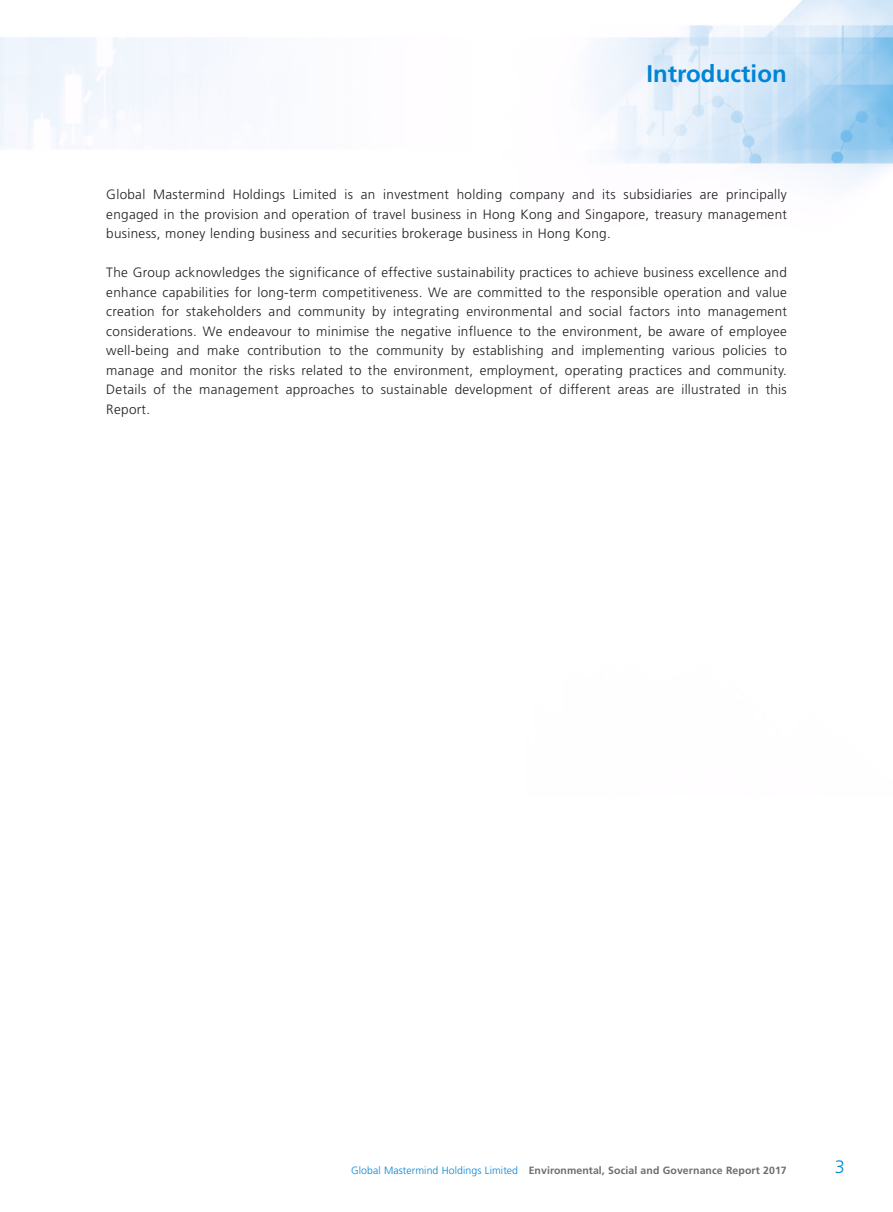
<style>
.page{position:relative;width:893px;height:1212px;background:#fff}
.page>*{position:absolute;margin:0;border:0;box-sizing:border-box;transform-origin:0 0}
.t1{font:700 24px "Frutiger LT Std";letter-spacing:.005em;color:#0085d6}
.t2{font:300 18px "Frutiger LT Std";color:#0085d6}
.Body_Text{font:300 13.5px/19.5px "Frutiger LT Std";letter-spacing:.025em;color:#231f20;text-align:justify}
.t3{font:700 10.5px "Frutiger LT Std";letter-spacing:.01em;color:#6c6d70}
.s1{font-weight:300;color:#0085d6}
</style>
<div class="page">
<img style="left:0;top:0;width:893px;height:186px">
<p class="t1" style="left:646px;top:60px;width:142px">Introduction</p>
<p class="Body_Text" style="left:106px;top:185px;width:682px">Global Mastermind Holdings Limited is an investment holding company and its subsidiaries are principally engaged in the provision and operation of travel business in Hong Kong and Singapore, treasury management business, money lending business and securities brokerage business in Hong Kong.</p>
<p class="Body_Text" style="left:106px;top:263px;width:682px">The Group acknowledges the significance of effective sustainability practices to achieve business excellence and enhance capabilities for long-term competitiveness. We are committed to the responsible operation and value creation for stakeholders and community by integrating environmental and social factors into management considerations. We endeavour to minimise the negative influence to the environment, be aware of employee well-being and make contribution to the community by establishing and implementing various policies to manage and monitor the risks related to the environment, employment, operating practices and community.<br>Details of the management approaches to sustainable development of different areas are illustrated in this Report.</p>
<p class="t3" style="left:351px;top:1164px;width:437px"><span class="s1">Global Mastermind Holdings Limited</span> Environmental, Social and Governance Report 2017</p>
<p class="t2" style="left:835px;top:1156px;width:12px">3</p>
</div>
